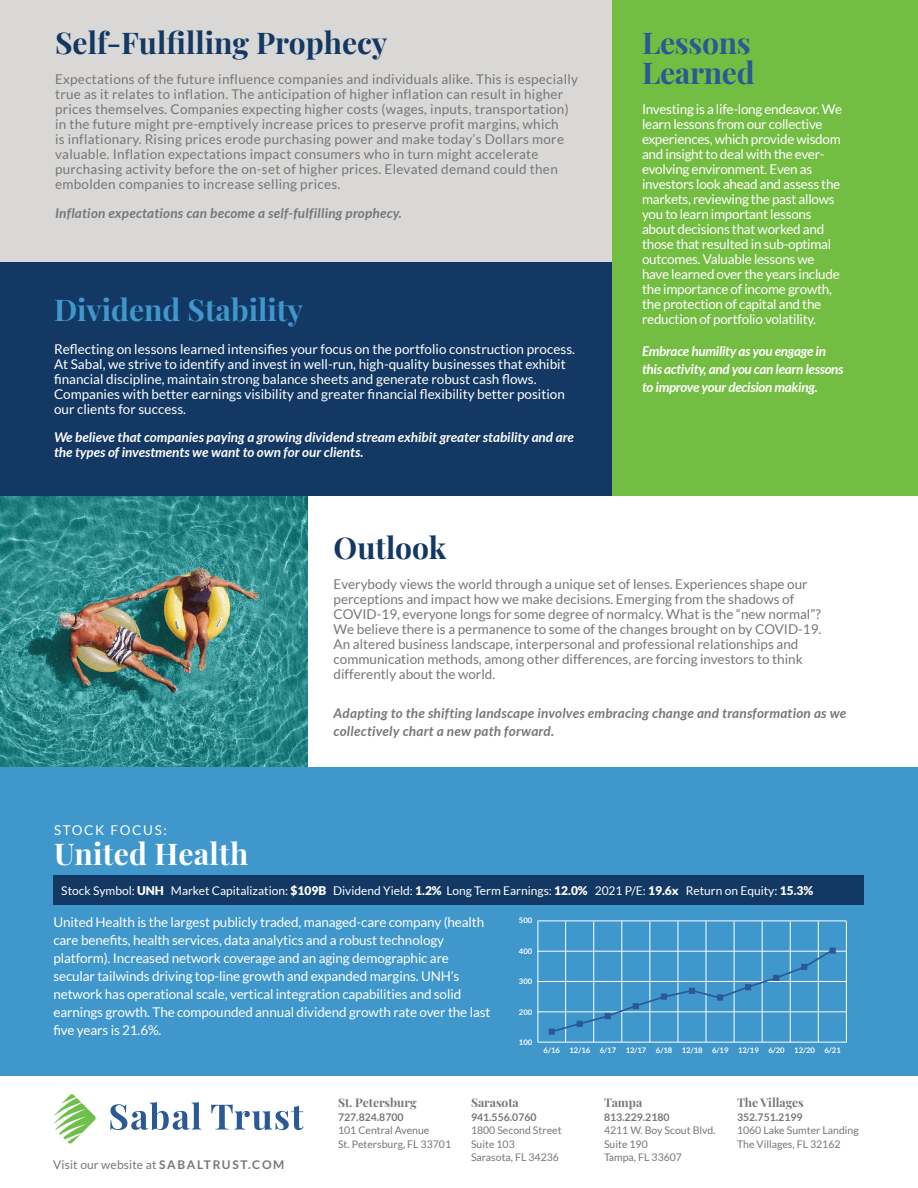
<style>
.page{position:relative;width:918px;height:1188px;background:#fff}
.page>*{position:absolute;margin:0;border:0;box-sizing:border-box;transform-origin:0 0}
.Body{font:700 30px "Playfair Display";color:#133863}
.Body-2{font:700 30px "Playfair Display";color:#3f97cc}
.Body-3{font:700 30px/30px "Playfair Display";letter-spacing:-.01em;color:#2a5995}
.Body-4{font:700 30px "Playfair Display";letter-spacing:.01em;color:#fff}
.Body-5{font:13.5px/15px "Lato";letter-spacing:-.01em;color:#fff}
.Body-6{font:13.5px/15px "Lato";letter-spacing:.02em;color:#767779}
.Body-7{font:13.5px/15px "Lato";color:#767779}
.Body-8{font:italic 700 13.5px/18px "Lato";letter-spacing:.02em;color:#767779}
.Body-9{font:italic 700 13.5px/15px "Lato";color:#fff}
.Body-10{font:italic 700 13.5px/18px "Lato";letter-spacing:-.02em;color:#fff}
.Body-11{font:13.5px "Lato";letter-spacing:.125em;color:#fff}
.Body-12{font:12px "Lato";color:#fff}
.t1{font:700 12px "Playfair Display";color:#767779}
.Body-13{font:12px "Lato";letter-spacing:.01em;color:#767779}
.t2{font:10.5px/13.5px "Lato";color:#767779}
.t3{font:700 10.5px "Lato";color:#767779}
.t4{font:700 7.65px "Lato";color:#fff}
.s1{font-weight:900}
.s2{font-weight:700}
</style>
<div class="page">
<img style="left:0;top:496px;width:308px;height:271px">
<div style="left:0;top:157px;width:793px;height:339px;background:#133863"></div>
<div style="left:0;top:0;width:673px;height:261px;background:#d9d8d6"></div>
<div style="left:0;top:767px;width:918px;height:310px;background:#3f97cc"></div>
<div style="left:613px;top:0;width:305px;height:496px;background:#74bd43"></div>
<div style="left:53px;top:875px;width:811px;height:30px;background:#133863"></div>
<svg style="left:110px;top:1102px;width:91px;height:28px"></svg>
<svg style="left:211px;top:1105px;width:93px;height:25px"></svg>
<svg style="left:53px;top:1094px;width:43px;height:50px"></svg>
<hr style="left:538px;top:1042px;width:309px;height:1px;background:#fff">
<hr style="left:538px;top:921px;width:1px;height:121px;background:#fff">
<hr style="left:565px;top:921px;width:1px;height:121px;background:#fff">
<hr style="left:593px;top:921px;width:1px;height:121px;background:#fff">
<hr style="left:622px;top:921px;width:1px;height:121px;background:#fff">
<hr style="left:650px;top:921px;width:1px;height:121px;background:#fff">
<hr style="left:678px;top:921px;width:1px;height:121px;background:#fff">
<hr style="left:706px;top:921px;width:1px;height:121px;background:#fff">
<hr style="left:734px;top:921px;width:1px;height:121px;background:#fff">
<hr style="left:762px;top:921px;width:1px;height:121px;background:#fff">
<hr style="left:790px;top:921px;width:1px;height:121px;background:#fff">
<hr style="left:818px;top:921px;width:1px;height:121px;background:#fff">
<hr style="left:846px;top:921px;width:1px;height:121px;background:#fff">
<hr style="left:538px;top:1012px;width:308px;height:1px;background:#fff">
<hr style="left:538px;top:981px;width:308px;height:1px;background:#fff">
<hr style="left:538px;top:951px;width:308px;height:1px;background:#fff">
<hr style="left:538px;top:921px;width:308px;height:1px;background:#fff">
<svg style="left:549px;top:948px;width:287px;height:87px"></svg>
<p class="Body" style="left:55px;top:19px;width:334px">Self-Fulfilling Prophecy</p>
<p class="Body-6" style="left:55px;top:72px;width:524px">Expectations of the future influence companies and individuals alike. This is especially true as it relates to inflation. The anticipation of higher inflation can result in higher prices themselves. Companies expecting higher costs (wages, inputs, transportation) in the future might pre-emptively increase prices to preserve profit margins, which<br>is inflationary. Rising prices erode purchasing power and make today’s Dollars more valuable. Inflation expectations impact consumers who in turn might accelerate purchasing activity before the on-set of higher prices. Elevated demand could then embolden companies to increase selling prices.</p>
<p class="Body-8" style="left:55px;top:204px;width:348px">Inflation expectations can become a self-fulfilling prophecy.</p>
<p class="Body-2" style="left:54px;top:286px;width:251px">Dividend Stability</p>
<p class="Body-5" style="left:54px;top:341px;width:523px">Reflecting on lessons learned intensifies your focus on the portfolio construction process.<br>At Sabal, we strive to identify and invest in well-run, high-quality businesses that exhibit financial discipline, maintain strong balance sheets and generate robust cash flows.<br>Companies with better earnings visibility and greater financial flexibility better position our clients for success.</p>
<p class="Body-9" style="left:54px;top:430px;width:521px">We believe that companies paying a growing dividend stream exhibit greater stability and are the types of investments we want to own for our clients.</p>
<p class="Body-3" style="left:642px;top:25px;width:114px">Lessons<br>Learned</p>
<p class="Body-5" style="left:642px;top:102px;width:202px">Investing is a life-long endeavor. We learn lessons from our collective experiences, which provide wisdom and insight to deal with the ever&shy;evolving environment. Even as investors look ahead and assess the markets, reviewing the past allows you to learn important lessons about decisions that worked and those that resulted in sub-optimal outcomes. Valuable lessons we have learned over the years include the importance of income growth, the protection of capital and the reduction of portfolio volatility.</p>
<p class="Body-10" style="left:642px;top:342px;width:203px">Embrace humility as you engage in this activity, and you can learn lessons to improve your decision making.</p>
<p class="Body-11" style="left:54px;top:823px;width:114px">STOCK FOCUS:</p>
<p class="Body-4" style="left:54px;top:831px;width:196px">United Health</p>
<p class="Body" style="left:334px;top:524px;width:114px">Outlook</p>
<p class="Body-7" style="left:334px;top:577px;width:489px">Everybody views the world through a unique set of lenses. Experiences shape our perceptions and impact how we make decisions. Emerging from the shadows of COVID-19, everyone longs for some degree of normalcy. What is the “new normal”?<br>We believe there is a permanence to some of the changes brought on by COVID-19.<br>An altered business landscape, interpersonal and professional relationships and communication methods, among other differences, are forcing investors to think differently about the world.</p>
<p class="Body-8" style="left:334px;top:704px;width:514px">Adapting to the shifting landscape involves embracing change and transformation as we collectively chart a new path forward.</p>
<p class="Body-12" style="left:61px;top:884px;width:753px">Stock Symbol: <span class="s1">UNH</span> Market Capitalization: <span class="s1">$109B</span> Dividend Yield: <span class="s1">1.2%</span> Long Term Earnings: <span class="s1">12.0%</span> 2021 P/E: <span class="s1">19.6x</span> Return on Equity: <span class="s1">15.3%</span></p>
<p class="Body-5" style="left:53px;top:913px;width:439px;line-height:18px">United Health is the largest publicly traded, managed-care company (health care benefits, health services, data analytics and a robust technology platform). Increased network coverage and an aging demographic are secular tailwinds driving top-line growth and expanded margins. UNH’s network has operational scale, vertical integration capabilities and solid earnings growth. The compounded annual dividend growth rate over the last five years is 21.6%.</p>
<p class="t4" style="left:519px;top:916px;width:15px">500</p>
<p class="t4" style="left:519px;top:947px;width:15px">400</p>
<p class="t4" style="left:519px;top:977px;width:15px">300</p>
<p class="t4" style="left:519px;top:1007px;width:15px">200</p>
<p class="t4" style="left:519px;top:1038px;width:15px">100</p>
<p class="t4" style="left:544px;top:1045px;width:299px">6/16 12/16 6/17 12/17 6/18 12/18 6/19 12/19 6/20 12/20 6/21</p>
<p class="Body-13" style="left:53px;top:1158px;width:233px">Visit our website at <span class="s2">SABALTRUST.COM</span></p>
<p class="t1" style="left:338px;top:1093px;width:80px">St. Petersburg</p>
<p class="t2" style="left:338px;top:1110px;width:93px"><span class="s2">727.824.8700<br></span>101 Central Avenue</p>
<p class="t2" style="left:338px;top:1137px;width:115px">St. Petersburg, FL 33701</p>
<p class="t1" style="left:471px;top:1093px;width:49px">Sarasota</p>
<p class="t3" style="left:471px;top:1111px;width:67px">941.556.0760</p>
<p class="t2" style="left:471px;top:1123px;width:92px">1800 Second Street</p>
<p class="t2" style="left:471px;top:1137px;width:45px">Suite 103</p>
<p class="t2" style="left:471px;top:1150px;width:89px">Sarasota, FL 34236</p>
<p class="t1" style="left:604px;top:1093px;width:40px">Tampa</p>
<p class="t3" style="left:604px;top:1111px;width:67px">813.229.2180</p>
<p class="t2" style="left:604px;top:1123px;width:113px">4211 W. Boy Scout Blvd.</p>
<p class="t2" style="left:604px;top:1137px;width:45px">Suite 190</p>
<p class="t2" style="left:604px;top:1150px;width:80px">Tampa, FL 33607</p>
<p class="t1" style="left:737px;top:1093px;width:68px">The Villages</p>
<p class="t3" style="left:737px;top:1111px;width:67px">352.751.2199</p>
<p class="t2" style="left:737px;top:1123px;width:123px">1060 Lake Sumter Landing</p>
<p class="t2" style="left:737px;top:1137px;width:105px">The Villages, FL 32162</p>
</div>
